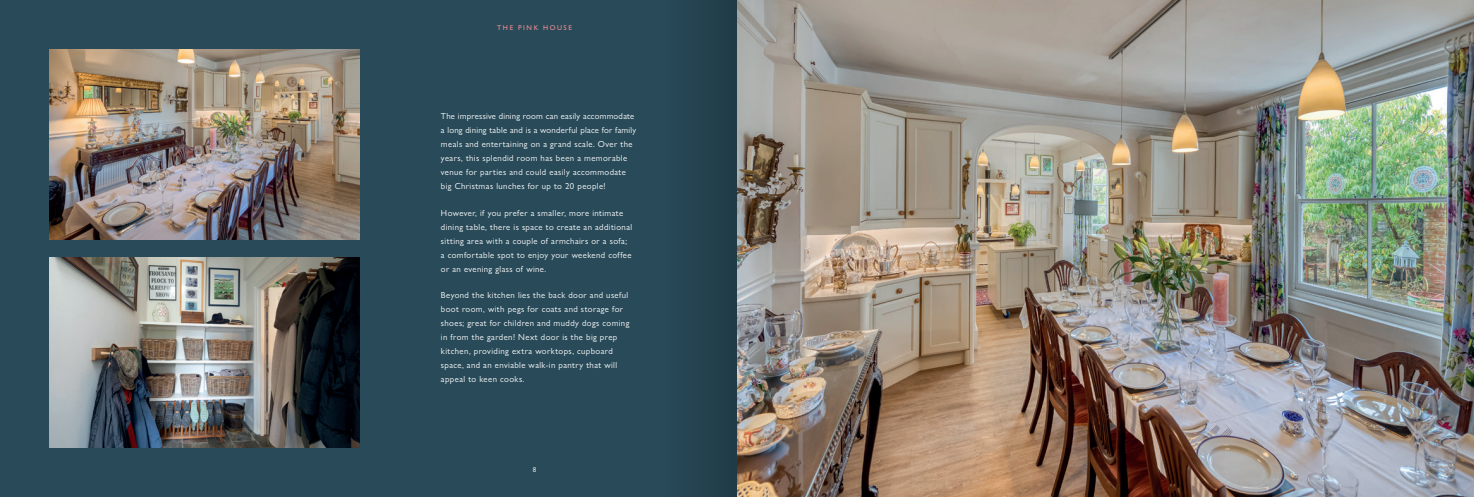
<style>
.page{position:relative;width:1474px;height:497px;background:#fff}
.page>*{position:absolute;margin:0;border:0;box-sizing:border-box;transform-origin:0 0}
.t1{font:8.75px/14px "Gill Sans Nova";letter-spacing:.045em;color:#fff}
.t2{font:500 7px "Gill Sans Nova";letter-spacing:.225em;color:#f48e91}
.t3{font:7px "Gill Sans Nova";color:#fff}
</style>
<div class="page">
<img style="left:737px;top:0;width:736px;height:496px">
<div style="left:0;top:0;width:737px;height:496px;background:#294a59"></div>
<img style="left:50px;top:257px;width:309px;height:189px">
<img style="left:50px;top:50px;width:309px;height:189px">
<div style="left:665px;top:0;width:72px;height:496px;background:#244250"></div>
<p class="t2" style="left:497px;top:23px;width:76px">THE PINK HOUSE</p>
<p class="t1" style="left:441px;top:109px;width:197px">The impressive dining room can easily accommodate a long dining table and is a wonderful place for family meals and entertaining on a grand scale. Over the years, this splendid room has been a memorable venue for parties and could easily accommodate big Christmas lunches for up to 20 people!</p>
<p class="t1" style="left:441px;top:205px;width:193px">However, if you prefer a smaller, more intimate dining table, there is space to create an additional sitting area with a couple of armchairs or a sofa; a comfortable spot to enjoy your weekend coffee or an evening glass of wine.</p>
<p class="t1" style="left:441px;top:288px;width:190px">Beyond the kitchen lies the back door and useful boot room, with pegs for coats and storage for shoes; great for children and muddy dogs coming in from the garden! Next door is the big prep kitchen, providing extra worktops, cupboard space, and an enviable walk-in pantry that will appeal to keen cooks.</p>
<p class="t3" style="left:533px;top:465px;width:5px">8</p>
</div>
